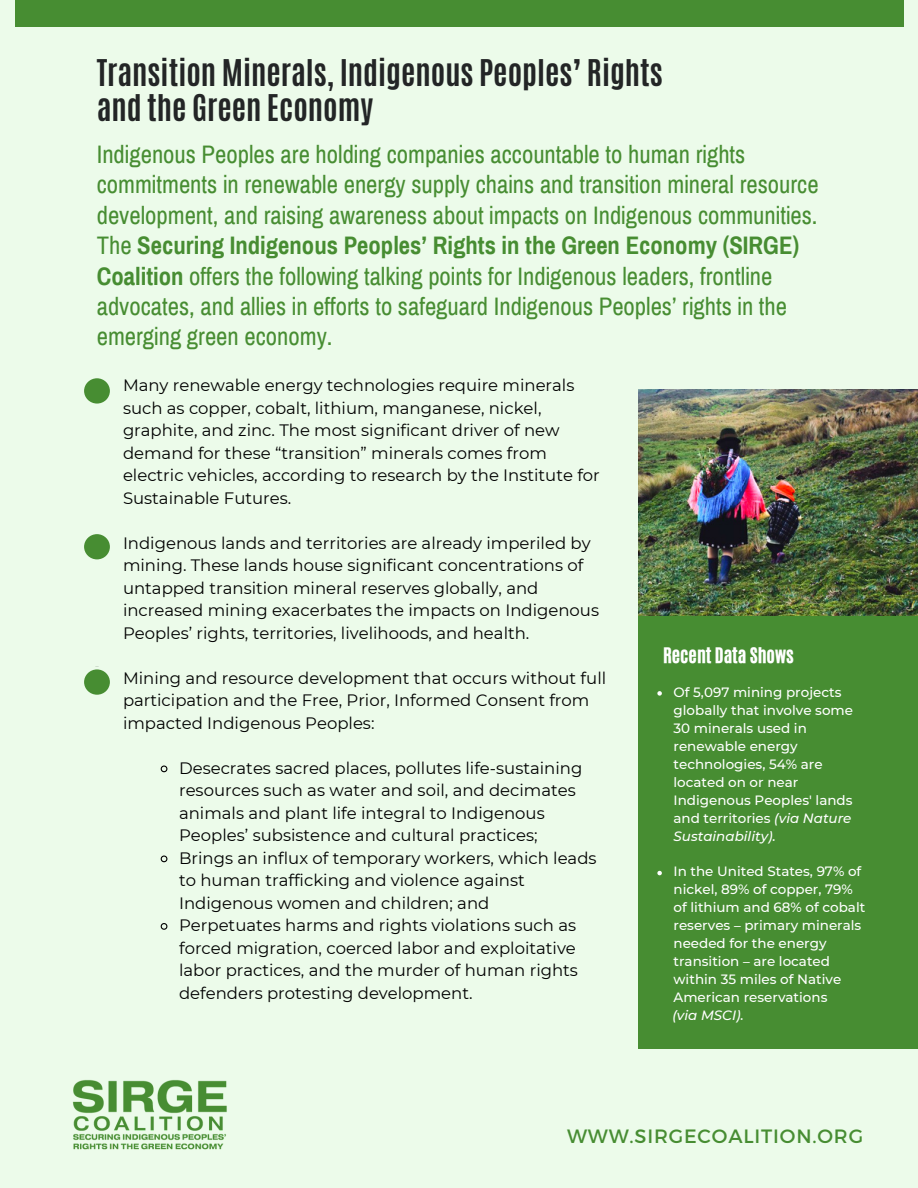
<style>
.page{position:relative;width:918px;height:1188px;background:#ecfbea}
.page>*{position:absolute;margin:0;border:0;box-sizing:border-box;transform-origin:0 0}
.t1{font:700 30.75px "Antonio";color:#232526}
.t2{font:24.75px/30.3px "Archivo Narrow";color:#478d32}
.t3{font:19.35px "Montserrat";letter-spacing:.045em;color:#478d32}
.t4{font:18px "CA Generated";color:#fff}
.t5{font:16.5px/22.5px "Montserrat";color:#000}
.t6{font:500 13.5px/18px "Montserrat";color:#fff}
.t7{font:italic 500 13.5px "Montserrat";color:#fff}
.s1{font-weight:700}
.s2{font-style:italic}
</style>
<div class="page">
<div style="left:15px;top:0;width:888px;height:27px;background:#478d32"></div>
<div style="left:638px;top:609px;width:280px;height:440px;background:#478d32"></div>
<img style="left:638px;top:389px;width:279px;height:227px">
<img style="left:72px;top:1080px;width:155px;height:70px">
<svg style="left:160px;top:765px;width:8px;height:8px"></svg>
<svg style="left:160px;top:855px;width:8px;height:8px"></svg>
<svg style="left:160px;top:923px;width:8px;height:7px"></svg>
<svg style="left:84px;top:378px;width:26px;height:26px"></svg>
<svg style="left:657px;top:691px;width:5px;height:5px"></svg>
<svg style="left:657px;top:871px;width:5px;height:4px"></svg>
<svg style="left:84px;top:534px;width:26px;height:25px"></svg>
<svg style="left:84px;top:669px;width:26px;height:26px"></svg>
<p class="t1" style="left:97px;top:51px;width:568px">Transition Minerals, Indigenous Peoples’ Rights</p>
<p class="t1" style="left:97px;top:86px;width:278px">and the Green Economy</p>
<p class="t2" style="left:97px;top:140px;width:723px">Indigenous Peoples are holding companies accountable to human rights commitments in renewable energy supply chains and transition mineral resource development, and raising awareness about impacts on Indigenous communities.<br>The <span class="s1">Securing Indigenous Peoples’ Rights in the Green Economy (SIRGE)<br>Coalition</span> offers the following talking points for Indigenous leaders, frontline advocates, and allies in efforts to safeguard Indigenous Peoples’ rights in the emerging green economy.</p>
<p class="t5" style="left:123px;top:374px;width:478px">Many renewable energy technologies require minerals such as copper, cobalt, lithium, manganese, nickel, graphite, and zinc. The most significant driver of new demand for these “transition” minerals comes from electric vehicles, according to research by the Institute for Sustainable Futures.</p>
<p class="t5" style="left:123px;top:532px;width:478px">Indigenous lands and territories are already imperiled by mining. These lands house significant concentrations of untapped transition mineral reserves globally, and increased mining exacerbates the impacts on Indigenous Peoples’ rights, territories, livelihoods, and health.</p>
<p class="t5" style="left:123px;top:667px;width:485px">Mining and resource development that occurs without full participation and the Free, Prior, Informed Consent from impacted Indigenous Peoples:</p>
<p class="t5" style="left:179px;top:757px;width:405px">Desecrates sacred places, pollutes life-sustaining resources such as water and soil, and decimates animals and plant life integral to Indigenous Peoples’ subsistence and cultural practices;</p>
<p class="t5" style="left:179px;top:847px;width:419px">Brings an influx of temporary workers, which leads to human trafficking and violence against<br>Indigenous women and children; and</p>
<p class="t5" style="left:179px;top:914px;width:400px">Perpetuates harms and rights violations such as forced migration, coerced labor and exploitative labor practices, and the murder of human rights defenders protesting development.</p>
<p class="t4" style="left:663px;top:642px;width:132px">Recent Data Shows</p>
<p class="t6" style="left:674px;top:683px;width:181px">Of 5,097 mining projects globally that involve some<br>30 minerals used in renewable energy technologies, 54% are located on or near<br>Indigenous Peoples' lands and territories <span class="s2">(via Nature<br>Sustainability).</span></p>
<p class="t6" style="left:674px;top:863px;width:193px">In the United States, 97% of nickel, 89% of copper, 79% of lithium and 68% of cobalt reserves – primary minerals needed for the energy transition – are located within 35 miles of Native<br>American reservations</p>
<p class="t7" style="left:672px;top:1007px;width:73px">(via MSCI).</p>
<p class="t3" style="left:567px;top:1124px;width:298px">WWW.SIRGECOALITION.ORG</p>
</div>
